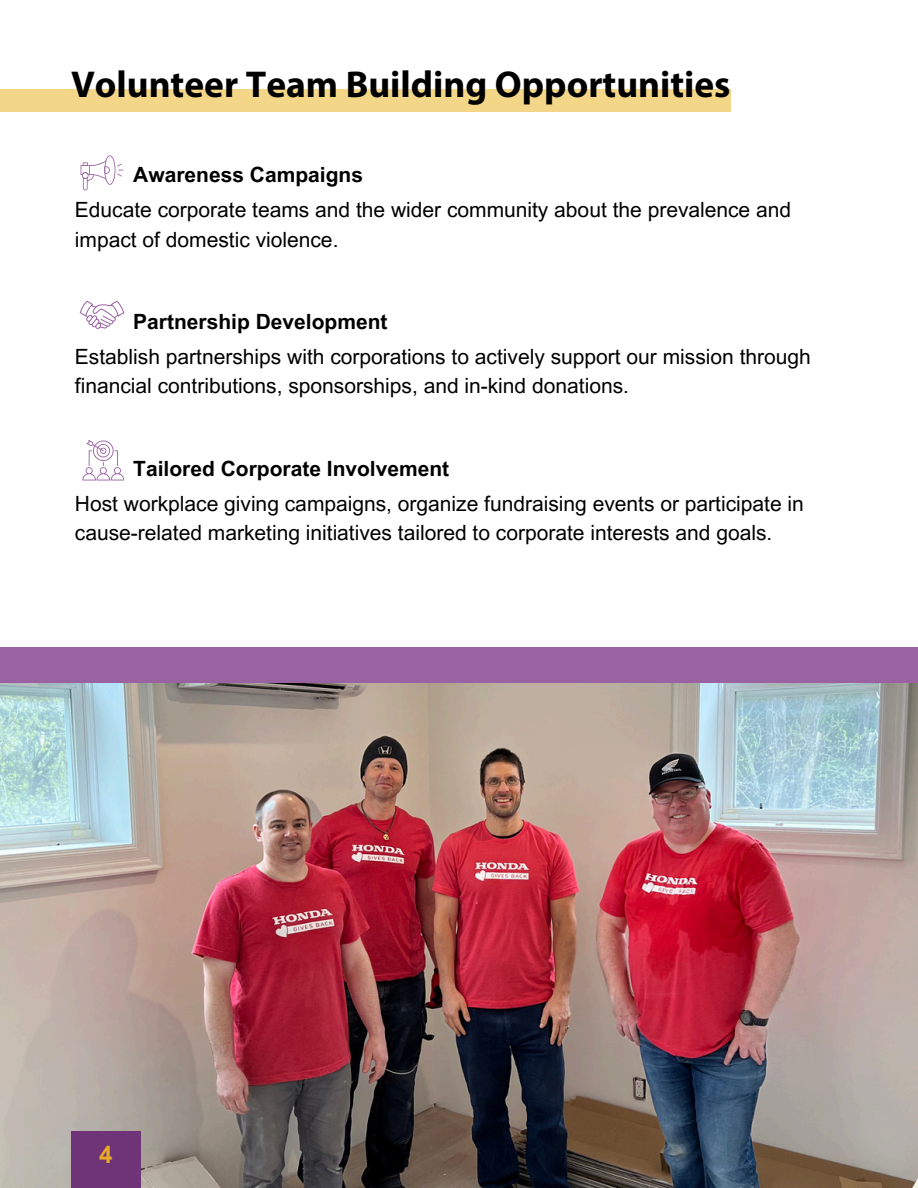
<style>
.page{position:relative;width:918px;height:1188px;background:#fff}
.page>*{position:absolute;margin:0;border:0;box-sizing:border-box;transform-origin:0 0}
.t1{font:700 37.5px "Myriad Pro";color:#000}
.t2{font:700 24px "Arial MT Pro";color:#e9ab27}
.t3{font:21px/29.2px "Arial MT Pro";color:#000}
.t4{font:700 21px "Arial MT Pro";color:#000}
</style>
<div class="page">
<div style="left:0;top:648px;width:918px;height:275px;background:#9963a2"></div>
<img style="left:0;top:683px;width:918px;height:505px">
<div style="left:71px;top:1131px;width:70px;height:57px;background:#6f3377"></div>
<svg style="left:80px;top:301px;width:44px;height:28px"></svg>
<svg style="left:81px;top:155px;width:42px;height:35px"></svg>
<svg style="left:82px;top:439px;width:42px;height:41px"></svg>
<div style="left:0;top:89px;width:731px;height:23px;background:#f4d689"></div>
<p class="t1" style="left:71px;top:69px;width:661px">Volunteer Team Building Opportunities</p>
<p class="t4" style="left:133px;top:167px;width:231px">Awareness Campaigns</p>
<p class="t3" style="left:75px;top:198px;width:718px">Educate corporate teams and the wider community about the prevalence and impact of domestic violence.</p>
<p class="t4" style="left:133px;top:314px;width:256px">Partnership Development</p>
<p class="t3" style="left:75px;top:345px;width:738px">Establish partnerships with corporations to actively support our mission through financial contributions, sponsorships, and in-kind donations.</p>
<p class="t4" style="left:133px;top:461px;width:318px">Tailored Corporate Involvement</p>
<p class="t3" style="left:75px;top:492px;width:731px">Host workplace giving campaigns, organize fundraising events or participate in cause-related marketing initiatives tailored to corporate interests and goals.</p>
<p class="t2" style="left:99px;top:1146px;width:15px">4</p>
</div>
